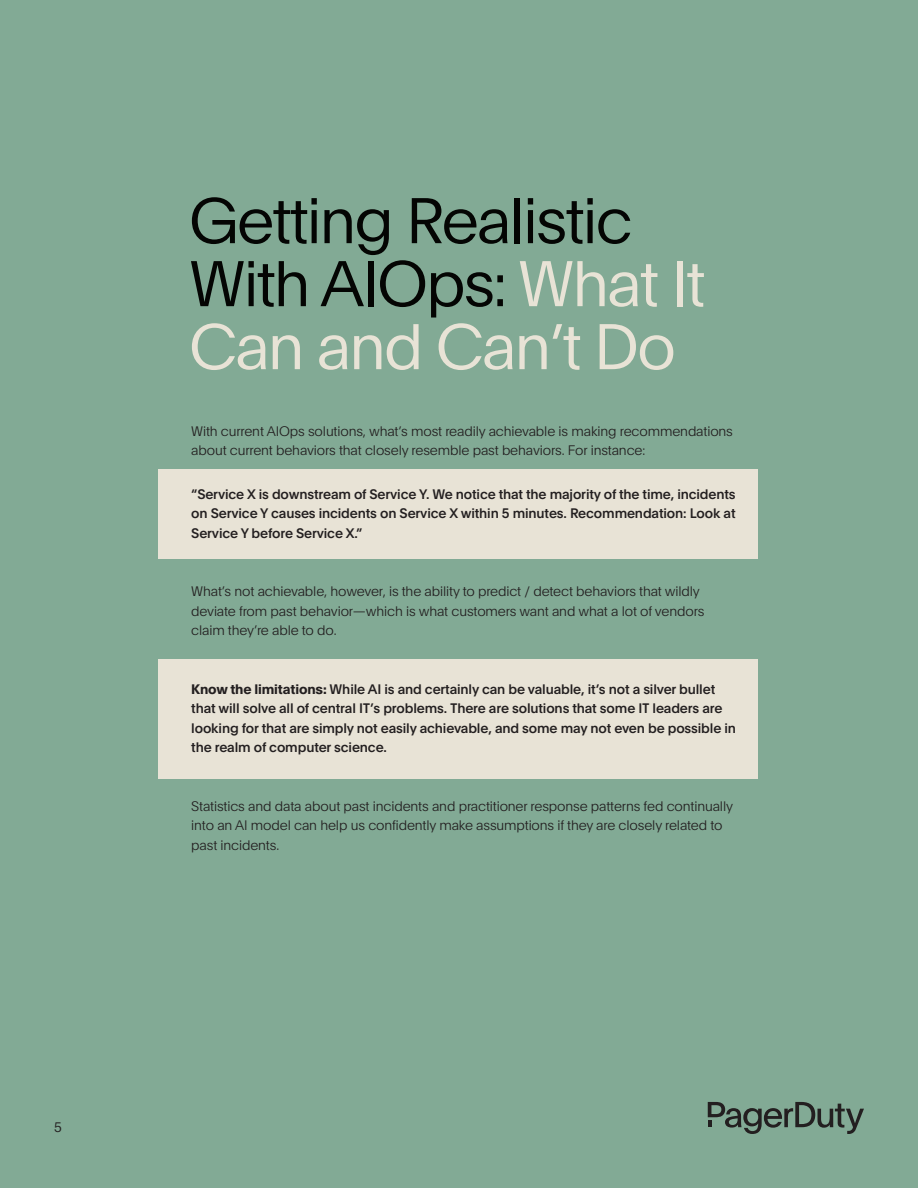
<style>
.page{position:relative;width:918px;height:1188px;background:#82aa95}
.page>*{position:absolute;margin:0;border:0;box-sizing:border-box;transform-origin:0 0}
.t1{font:300 63px/63px "Plain";letter-spacing:-.03em;color:#040503}
.t2{font:100 13.5px/19.5px "Plain";letter-spacing:-.01em;color:#231f20}
.t3{font:500 13.5px/19.5px "Plain";letter-spacing:-.01em;color:#231f20;text-align:justify}
.t4{font:300 13.5px "Plain";color:#231f20}
.s1{color:#e8e3d6}
.s2{font-weight:700}
</style>
<div class="page">
<div style="left:158px;top:469px;width:600px;height:90px;background:#e8e3d6"></div>
<div style="left:158px;top:660px;width:600px;height:119px;background:#e8e3d6"></div>
<svg style="left:708px;top:1102px;width:156px;height:32px"></svg>
<p class="t4" style="left:54px;top:1117px;width:9px">5</p>
<h1 class="t1" style="left:189px;top:186px;width:518px">Getting Realistic<br>With AIOps: <span class="s1">What It<br>Can and Can’t Do</span></h1>
<p class="t2" style="left:191px;top:421px;width:543px">With current AIOps solutions, what’s most readily achievable is making recommendations about current behaviors that closely resemble past behaviors. For instance:</p>
<p class="t3" style="left:191px;top:484px;width:546px">“Service X is downstream of Service Y. We notice that the majority of the time, incidents on Service Y causes incidents on Service X within 5 minutes. Recommendation: Look at Service Y before Service X.”</p>
<p class="t2" style="left:191px;top:581px;width:515px">What’s not achievable, however, is the ability to predict / detect behaviors that wildly deviate from past behavior—which is what customers want and what a lot of vendors claim they’re able to do.</p>
<p class="t3" style="left:191px;top:679px;width:546px;text-align:left"><span class="s2">Know the limitations:</span> While AI is and certainly can be valuable, it’s not a silver bullet that will solve all of central IT’s problems. There are solutions that some IT leaders are looking for that are simply not easily achievable, and some may not even be possible in the realm of computer science.</p>
<p class="t2" style="left:191px;top:796px;width:543px">Statistics and data about past incidents and practitioner response patterns fed continually into an AI model can help us confidently make assumptions if they are closely related to past incidents.</p>
</div>
